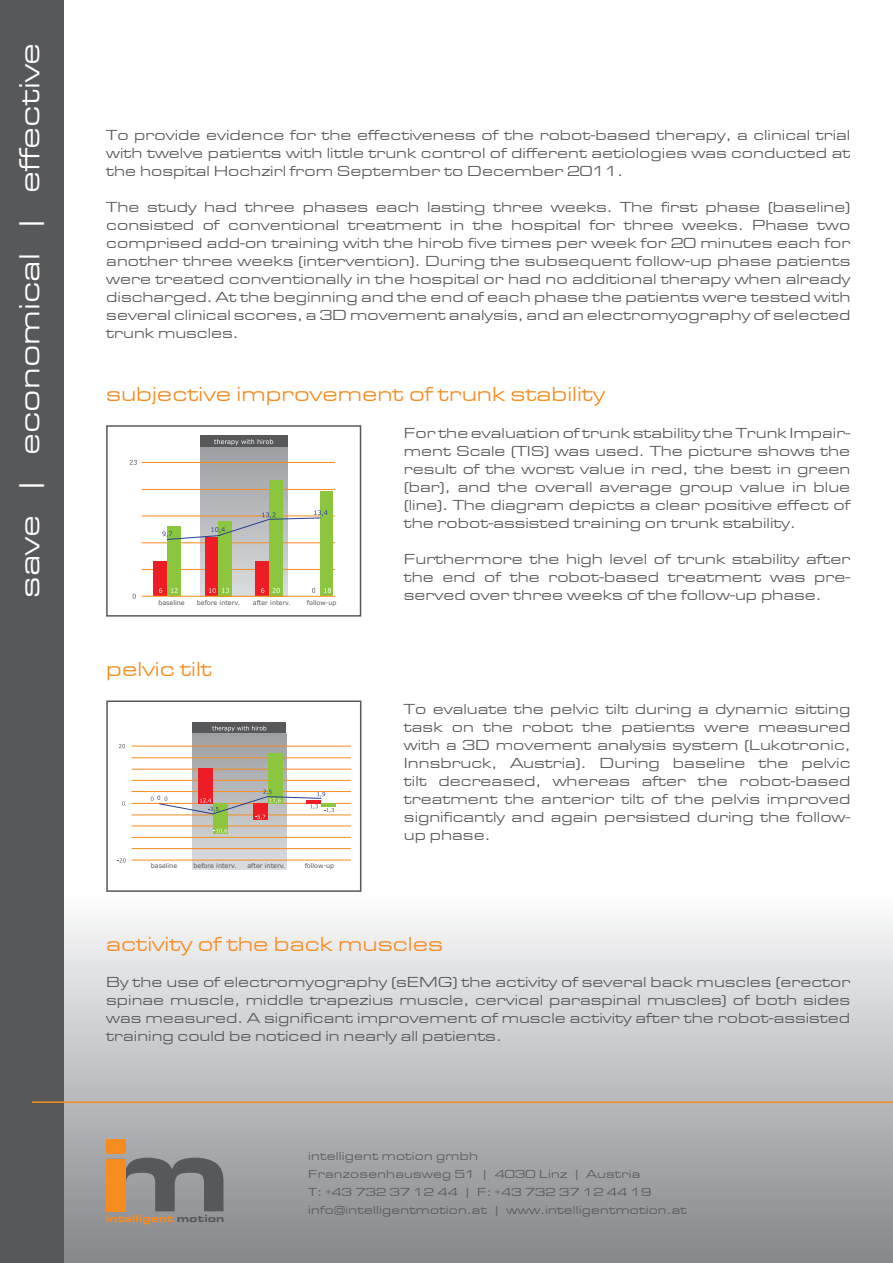
<style>
.page{position:relative;width:893px;height:1263px;background:#fff}
.page>*{position:absolute;margin:0;border:0;box-sizing:border-box;transform-origin:0 0}
.t1{font:30px "Eurostile Extended";color:#fff}
.t2{font:21px "Eurostile Extended";color:#f68b1f}
.t3{font:15px/18px "Eurostile Extended";color:#57585a;text-align:justify}
.t4{font:12px/18px "Eurostile Extended";letter-spacing:.02em;color:#57585a}
.t5{font:900 10.65px "Eurostile Extended";color:#f68b1f}
.t6{font:6.45px "Verdana";color:#57585a}
.s1{color:#57585a}
</style>
<div class="page">
<div style="left:0;top:893px;width:893px;height:370px;background:linear-gradient(to bottom,#fcfcfd,#838589)"></div>
<div style="left:0;top:0;width:64px;height:1263px;background:#57585a"></div>
<hr style="left:32px;top:1101px;width:861px;height:2px;background:#f68b1f">
<svg style="left:106px;top:1158px;width:117px;height:53px;background:#77787a"></svg>
<div style="left:106px;top:1140px;width:20px;height:14px;background:#f68b1f"></div>
<div style="left:106px;top:1159px;width:20px;height:52px;background:#f68b1f"></div>
<div style="left:106px;top:425px;width:255px;height:192px;background:#fff;border:2px solid #57585a"></div>
<div style="left:106px;top:700px;width:255px;height:192px;background:#fff;border:2px solid #57585a"></div>
<svg style="left:200px;top:448px;width:87px;height:148px;background:#b4b5b5"></svg>
<div style="left:200px;top:436px;width:87px;height:11px;background:#57585a"></div>
<hr style="left:142px;top:569px;width:193px;height:1px;background:#f68b1f">
<hr style="left:142px;top:542px;width:193px;height:1px;background:#f68b1f">
<hr style="left:142px;top:516px;width:193px;height:1px;background:#f68b1f">
<hr style="left:142px;top:489px;width:193px;height:1px;background:#f68b1f">
<hr style="left:142px;top:462px;width:193px;height:1px;background:#f68b1f">
<div style="left:154px;top:561px;width:13px;height:35px;background:#ee1d23"></div>
<div style="left:167px;top:526px;width:13px;height:70px;background:#8bc63e"></div>
<div style="left:205px;top:538px;width:13px;height:58px;background:#ee1d23"></div>
<div style="left:218px;top:521px;width:13px;height:75px;background:#8bc63e"></div>
<div style="left:256px;top:561px;width:13px;height:35px;background:#ee1d23"></div>
<div style="left:269px;top:480px;width:13px;height:116px;background:#8bc63e"></div>
<div style="left:321px;top:491px;width:12px;height:105px;background:#8bc63e"></div>
<hr style="left:142px;top:596px;width:193px;height:1px;background:#f68b1f">
<svg style="left:133px;top:594px;width:3px;height:5px"></svg>
<svg style="left:130px;top:460px;width:7px;height:5px"></svg>
<svg style="left:162px;top:510px;width:166px;height:30px"></svg>
<svg style="left:159px;top:588px;width:3px;height:5px"></svg>
<svg style="left:324px;top:588px;width:7px;height:5px"></svg>
<svg style="left:312px;top:588px;width:3px;height:5px"></svg>
<svg style="left:273px;top:588px;width:7px;height:5px"></svg>
<svg style="left:261px;top:588px;width:3px;height:5px"></svg>
<svg style="left:222px;top:588px;width:7px;height:5px"></svg>
<svg style="left:209px;top:588px;width:7px;height:5px"></svg>
<svg style="left:171px;top:588px;width:7px;height:5px"></svg>
<svg style="left:214px;top:439px;width:59px;height:6px"></svg>
<svg style="left:193px;top:734px;width:93px;height:136px;background:#bdbcbc"></svg>
<div style="left:193px;top:723px;width:93px;height:10px;background:#57585a"></div>
<svg style="left:212px;top:726px;width:54px;height:5px"></svg>
<hr style="left:132px;top:746px;width:219px;height:1px;background:#f68b1f">
<hr style="left:132px;top:757px;width:219px;height:1px;background:#f68b1f">
<hr style="left:132px;top:769px;width:219px;height:1px;background:#f68b1f">
<hr style="left:132px;top:780px;width:219px;height:1px;background:#f68b1f">
<hr style="left:132px;top:791px;width:219px;height:1px;background:#f68b1f">
<hr style="left:132px;top:803px;width:219px;height:1px;background:#f68b1f">
<hr style="left:132px;top:815px;width:219px;height:1px;background:#f68b1f">
<hr style="left:132px;top:826px;width:219px;height:1px;background:#f68b1f">
<hr style="left:132px;top:837px;width:219px;height:1px;background:#f68b1f">
<hr style="left:132px;top:848px;width:219px;height:1px;background:#f68b1f">
<hr style="left:132px;top:860px;width:219px;height:1px;background:#f68b1f">
<svg style="left:119px;top:744px;width:6px;height:4px"></svg>
<svg style="left:117px;top:858px;width:9px;height:4px"></svg>
<div style="left:198px;top:768px;width:15px;height:35px;background:#ee1d23"></div>
<div style="left:213px;top:803px;width:15px;height:31px;background:#8bc63e"></div>
<div style="left:268px;top:753px;width:14px;height:50px;background:#8bc63e"></div>
<hr style="left:321px;top:803px;width:15px;height:4px;background:#8bc63e">
<svg style="left:213px;top:829px;width:14px;height:4px"></svg>
<svg style="left:151px;top:790px;width:183px;height:30px"></svg>
<h1 class="t1" style="left:14px;top:598px;width:557px;rotate:-90deg">save | economical | effective</h1>
<p class="t3" style="left:106px;top:127px;width:746px">To provide evidence for the effectiveness of the robot-based therapy, a clinical trial with twelve patients with little trunk control of different aetiologies was conducted at the hospital Hochzirl from September to December 2011.</p>
<p class="t3" style="left:106px;top:199px;width:746px">The study had three phases each lasting three weeks. The first phase (baseline) consisted of conventional treatment in the hospital for three weeks. Phase two comprised add-on training with the hirob five times per week for 20 minutes each for another three weeks (intervention). During the subsequent follow-up phase patients were treated conventionally in the hospital or had no additional therapy when already discharged. At the beginning and the end of each phase the patients were tested with several clinical scores, a 3D movement analysis, and an electromyography of selected trunk muscles.</p>
<h2 class="t2" style="left:106px;top:383px;width:500px">subjective improvement of trunk stability</h2>
<p class="t6" style="left:158px;top:598px;width:28px">baseline</p>
<p class="t6" style="left:197px;top:598px;width:45px">before interv.</p>
<p class="t6" style="left:253px;top:598px;width:39px">after interv.</p>
<p class="t6" style="left:307px;top:598px;width:31px">follow-up</p>
<h2 class="t2" style="left:106px;top:658px;width:107px">pelvic tilt</h2>
<p class="t6" style="left:151px;top:861px;width:28px">baseline</p>
<p class="t6" style="left:194px;top:861px;width:45px">before interv.</p>
<p class="t6" style="left:247px;top:861px;width:39px">after interv.</p>
<p class="t6" style="left:305px;top:861px;width:31px">follow-up</p>
<p class="t3" style="left:404px;top:425px;width:448px">For the evaluation of trunk stability the Trunk Impair&shy;ment Scale (TIS) was used. The picture shows the result of the worst value in red, the best in green (bar), and the overall average group value in blue (line). The diagram depicts a clear positive effect of the robot-assisted training on trunk stability.</p>
<p class="t3" style="left:404px;top:551px;width:448px">Furthermore the high level of trunk stability after the end of the robot-based treatment was pre-</p>
<p class="t3" style="left:404px;top:587px;width:419px">served over three weeks of the follow-up phase.</p>
<p class="t3" style="left:404px;top:700px;width:448px">To evaluate the pelvic tilt during a dynamic sitting task on the robot the patients were measured with a 3D movement analysis system (Lukotronic, Innsbruck, Austria). During baseline the pelvic tilt decreased, whereas after the robot-based treatment the anterior tilt of the pelvis improved significantly and again persisted during the follow&shy;up phase.</p>
<h2 class="t2" style="left:106px;top:933px;width:338px">activity of the back muscles</h2>
<p class="t3" style="left:106px;top:973px;width:746px">By the use of electromyography (sEMG) the activity of several back muscles (erector spinae muscle, middle trapezius muscle, cervical paraspinal muscles) of both sides was measured. A significant improvement of muscle activity after the robot-assisted training could be noticed in nearly all patients.</p>
<p class="t5" style="left:106px;top:1213px;width:120px">intelligent <span class="s1">motion</span></p>
<p class="t4" style="left:308px;top:1147px;width:380px">intelligent motion gmbh<br>Franzosenhausweg 51 | 4030 Linz | Austria<br>T: +43 732 37 12 44 | F: +43 732 37 12 44 19 info@intelligentmotion.at | www.intelligentmotion.at</p>
</div>
